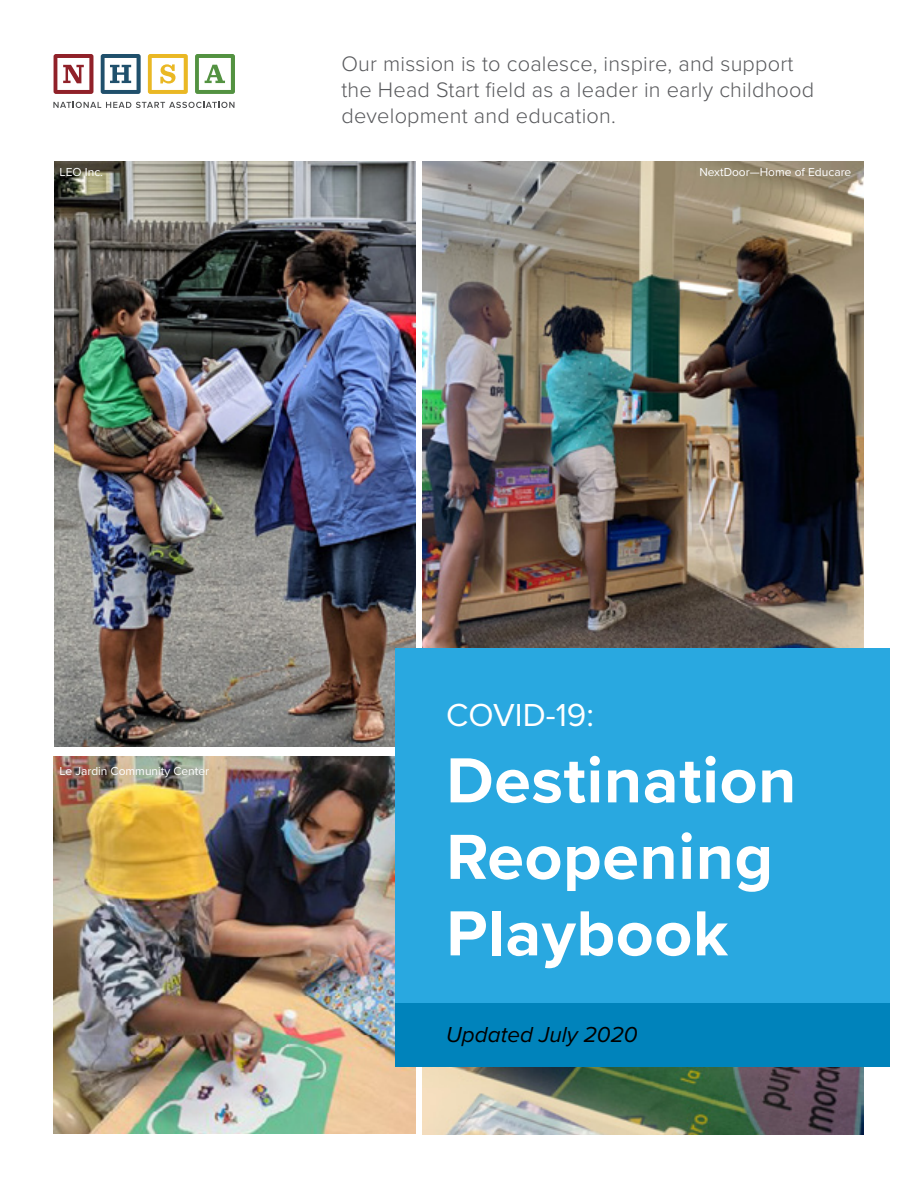
<style>
.page{position:relative;width:918px;height:1188px;background:#fff}
.page>*{position:absolute;margin:0;border:0;box-sizing:border-box;transform-origin:0 0}
.t1{font:700 66px/76.5px "Proxima Nova";letter-spacing:.01em;color:#fff}
.t2{font:33px "Proxima Nova";color:#fff}
.t3{font:italic 22.5px "Proxima Nova";color:#000}
.t4{font:300 21.75px/26.1px "Proxima Nova";letter-spacing:.01em;color:#595a5d}
.t5{font:12px "Proxima Nova";color:#fff}
</style>
<div class="page">
<img style="left:423px;top:1066px;width:440px;height:69px">
<img style="left:53px;top:756px;width:362px;height:378px">
<img style="left:54px;top:162px;width:361px;height:584px">
<img style="left:423px;top:162px;width:440px;height:486px">
<div style="left:395px;top:729px;width:495px;height:337px;background:#0083bb"></div>
<div style="left:395px;top:648px;width:495px;height:354px;background:#29a8e0"></div>
<svg style="left:53px;top:102px;width:181px;height:6px"></svg>
<svg style="left:54px;top:54px;width:39px;height:40px"></svg>
<svg style="left:101px;top:54px;width:40px;height:40px"></svg>
<svg style="left:148px;top:54px;width:40px;height:40px"></svg>
<svg style="left:195px;top:54px;width:40px;height:40px"></svg>
<p class="t5" style="left:60px;top:163px;width:45px">LEO Inc.</p>
<p class="t4" style="left:341px;top:50px;width:474px">Our mission is to coalesce, inspire, and support the Head Start field as a leader in early childhood development and education.</p>
<p class="t5" style="left:699px;top:163px;width:153px">NextDoor—Home of Educare</p>
<p class="t5" style="left:60px;top:762px;width:151px">Le Jardin Community Center</p>
<h2 class="t2" style="left:446px;top:690px;width:149px">COVID-19:</h2>
<h1 class="t1" style="left:446px;top:741px;width:352px">Destination<br>Reopening<br>Playbook</h1>
<p class="t3" style="left:446px;top:1018px;width:193px">Updated July 2020</p>
</div>
